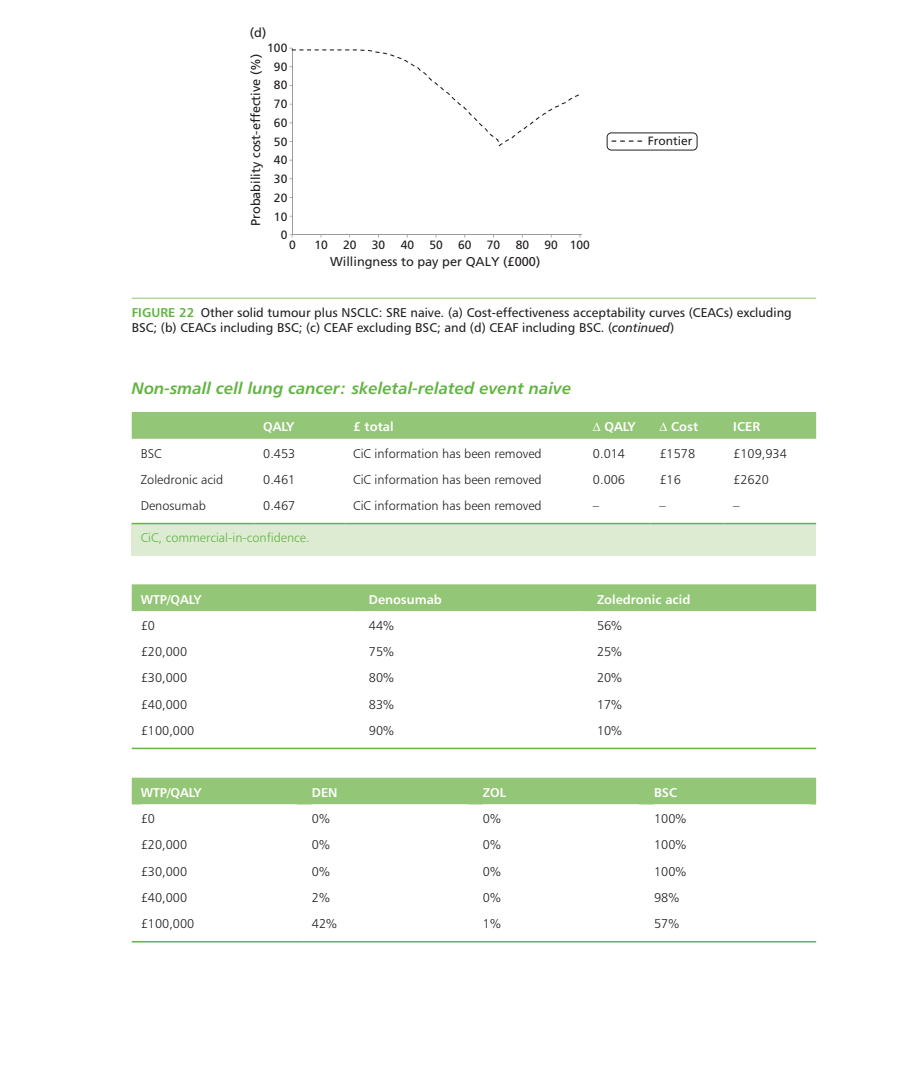
<style>
.page{position:relative;width:919px;height:1079px;background:#fff}
.page>*{position:absolute;margin:0;border:0;box-sizing:border-box;transform-origin:0 0}
._5_3_B_head__Heading{font:16.5px "Humanist 777 BT Bold Italic B";color:#63b445}
._7_2_Table_text__Tab{font:12.75px "Humanist 777 BT Light B";color:#231f20}
._8_1_Figure_legend{font:12.75px/15px "Humanist 777 BT Roman B";color:#231f20}
.t1{font:12.75px "Frutiger";color:#231f20}
._7_05_Table_head_gro{font:12.75px "Humanist 777 BT Bold B";color:#fff}
._7_5_Table__notes{font:12.75px "Humanist 777 BT Light B";color:#63b445}
._7_10_Table_head__Ta{font:12.75px "Humanist 777 BT Bold B";color:#fff}
.t2{font:12px "Frutiger";color:#231f20}
.s1{font-family:"Humanist 777 BT Bold B";color:#63b445}
.s2{font-family:"Humanist 777 BT Italic B"}
</style>
<div class="page">
<hr style="left:132px;top:297px;width:684px;height:2px;background:#b0d499">
<hr style="left:292px;top:48px;width:1px;height:187px;background:#989a9d">
<hr style="left:292px;top:234px;width:289px;height:1px;background:#989a9d">
<svg style="left:289px;top:48px;width:290px;height:98px"></svg>
<svg style="left:611px;top:140px;width:31px;height:2px"></svg>
<div style="left:606px;top:132px;width:91px;height:18px;border:1px solid #231f20;border-radius:4px"></div>
<div style="left:132px;top:412px;width:684px;height:27px;background:#93c676"></div>
<div style="left:132px;top:523px;width:684px;height:32px;background:#ddebd3"></div>
<hr style="left:132px;top:523px;width:122px;height:1px;background:#63b445">
<hr style="left:254px;top:523px;width:90px;height:1px;background:#63b445">
<hr style="left:344px;top:523px;width:240px;height:1px;background:#63b445">
<hr style="left:584px;top:523px;width:66px;height:1px;background:#63b445">
<hr style="left:650px;top:523px;width:74px;height:1px;background:#63b445">
<hr style="left:724px;top:523px;width:92px;height:1px;background:#63b445">
<div style="left:132px;top:584px;width:684px;height:27px;background:#93c676"></div>
<hr style="left:132px;top:747px;width:228px;height:2px;background:#63b445">
<hr style="left:360px;top:747px;width:228px;height:2px;background:#63b445">
<hr style="left:588px;top:747px;width:228px;height:2px;background:#63b445">
<div style="left:132px;top:777px;width:684px;height:27px;background:#93c676"></div>
<hr style="left:132px;top:940px;width:171px;height:2px;background:#63b445">
<hr style="left:303px;top:940px;width:171px;height:2px;background:#63b445">
<hr style="left:474px;top:940px;width:171px;height:2px;background:#63b445">
<hr style="left:645px;top:940px;width:171px;height:2px;background:#63b445">
<p class="t1" style="left:250px;top:25px;width:18px">(d)</p>
<p class="t2" style="left:267px;top:41px;width:22px">100</p>
<p class="t1" style="left:248px;top:226px;width:174px;rotate:-90deg">Probability cost-effective (%)</p>
<p class="t2" style="left:274px;top:59px;width:15px">90</p>
<p class="t2" style="left:274px;top:78px;width:15px">80</p>
<p class="t2" style="left:274px;top:97px;width:15px">70</p>
<p class="t2" style="left:274px;top:116px;width:15px">60</p>
<p class="t2" style="left:274px;top:134px;width:15px">50</p>
<p class="t2" style="left:274px;top:153px;width:15px">40</p>
<p class="t2" style="left:274px;top:172px;width:15px">30</p>
<p class="t2" style="left:274px;top:191px;width:15px">20</p>
<p class="t2" style="left:274px;top:209px;width:15px">10</p>
<p class="t2" style="left:280px;top:228px;width:8px">0</p>
<p class="t2" style="left:289px;top:238px;width:8px">0</p>
<p class="t2" style="left:314px;top:238px;width:15px">10</p>
<p class="t2" style="left:343px;top:238px;width:15px">20</p>
<p class="t2" style="left:372px;top:238px;width:15px">30</p>
<p class="t2" style="left:400px;top:238px;width:15px">40</p>
<p class="t2" style="left:429px;top:238px;width:15px">50</p>
<p class="t1" style="left:330px;top:254px;width:212px">Willingness to pay per QALY (£000)</p>
<p class="t2" style="left:458px;top:238px;width:15px">60</p>
<p class="t2" style="left:487px;top:238px;width:15px">70</p>
<p class="t2" style="left:515px;top:238px;width:15px">80</p>
<p class="t2" style="left:544px;top:238px;width:47px">90 100</p>
<p class="t2" style="left:647px;top:134px;width:46px">Frontier</p>
<p class="_8_1_Figure_legend" style="left:132px;top:305px;width:661px"><span class="s1">FIGURE 22</span> Other solid tumour plus NSCLC: SRE naive. (a) Cost-effectiveness acceptability curves (CEACs) excluding<br>BSC; (b) CEACs including BSC; (c) CEAF excluding BSC; and (d) CEAF including BSC. (<span class="s2">continued</span>)</p>
<p class="_5_3_B_head__Heading" style="left:132px;top:377px;width:441px">Non-small cell lung cancer: skeletal-related event naive</p>
<p class="_7_10_Table_head__Ta" style="left:263px;top:419px;width:32px">QALY</p>
<p class="_7_10_Table_head__Ta" style="left:353px;top:419px;width:42px">£ total</p>
<p class="_7_10_Table_head__Ta" style="left:593px;top:419px;width:44px">∆ QALY</p>
<p class="_7_10_Table_head__Ta" style="left:659px;top:419px;width:40px">∆ Cost</p>
<p class="_7_10_Table_head__Ta" style="left:733px;top:419px;width:28px">ICER</p>
<p class="_7_2_Table_text__Tab" style="left:141px;top:445px;width:22px">BSC</p>
<p class="_7_2_Table_text__Tab" style="left:263px;top:445px;width:34px">0.453</p>
<p class="_7_2_Table_text__Tab" style="left:353px;top:445px;width:190px">CiC information has been removed</p>
<p class="_7_2_Table_text__Tab" style="left:593px;top:445px;width:34px">0.014</p>
<p class="_7_2_Table_text__Tab" style="left:659px;top:445px;width:37px">£1578</p>
<p class="_7_2_Table_text__Tab" style="left:733px;top:445px;width:55px">£109,934</p>
<p class="_7_2_Table_text__Tab" style="left:141px;top:471px;width:84px">Zoledronic acid</p>
<p class="_7_2_Table_text__Tab" style="left:263px;top:471px;width:34px">0.461</p>
<p class="_7_2_Table_text__Tab" style="left:353px;top:471px;width:190px">CiC information has been removed</p>
<p class="_7_2_Table_text__Tab" style="left:593px;top:471px;width:34px">0.006</p>
<p class="_7_2_Table_text__Tab" style="left:659px;top:471px;width:23px">£16</p>
<p class="_7_2_Table_text__Tab" style="left:733px;top:471px;width:37px">£2620</p>
<p class="_7_2_Table_text__Tab" style="left:141px;top:497px;width:67px">Denosumab</p>
<p class="_7_2_Table_text__Tab" style="left:263px;top:497px;width:34px">0.467</p>
<p class="_7_2_Table_text__Tab" style="left:353px;top:497px;width:190px">CiC information has been removed</p>
<p class="_7_2_Table_text__Tab" style="left:593px;top:497px;width:8px">–</p>
<p class="_7_2_Table_text__Tab" style="left:659px;top:497px;width:8px">–</p>
<p class="_7_2_Table_text__Tab" style="left:733px;top:497px;width:8px">–</p>
<p class="_7_5_Table__notes" style="left:141px;top:530px;width:170px">CiC, commercial-in-confidence.</p>
<p class="_7_05_Table_head_gro" style="left:141px;top:591px;width:62px">WTP/QALY</p>
<p class="_7_05_Table_head_gro" style="left:369px;top:591px;width:75px">Denosumab</p>
<p class="_7_05_Table_head_gro" style="left:597px;top:591px;width:95px">Zoledronic acid</p>
<p class="_7_2_Table_text__Tab" style="left:141px;top:617px;width:16px">£0</p>
<p class="_7_2_Table_text__Tab" style="left:369px;top:617px;width:26px">44%</p>
<p class="_7_2_Table_text__Tab" style="left:597px;top:617px;width:26px">56%</p>
<p class="_7_2_Table_text__Tab" style="left:141px;top:643px;width:48px">£20,000</p>
<p class="_7_2_Table_text__Tab" style="left:369px;top:643px;width:26px">75%</p>
<p class="_7_2_Table_text__Tab" style="left:597px;top:643px;width:26px">25%</p>
<p class="_7_2_Table_text__Tab" style="left:141px;top:670px;width:48px">£30,000</p>
<p class="_7_2_Table_text__Tab" style="left:369px;top:670px;width:26px">80%</p>
<p class="_7_2_Table_text__Tab" style="left:597px;top:670px;width:26px">20%</p>
<p class="_7_2_Table_text__Tab" style="left:141px;top:696px;width:48px">£40,000</p>
<p class="_7_2_Table_text__Tab" style="left:369px;top:696px;width:26px">83%</p>
<p class="_7_2_Table_text__Tab" style="left:597px;top:696px;width:26px">17%</p>
<p class="_7_2_Table_text__Tab" style="left:141px;top:722px;width:55px">£100,000</p>
<p class="_7_2_Table_text__Tab" style="left:369px;top:722px;width:26px">90%</p>
<p class="_7_2_Table_text__Tab" style="left:597px;top:722px;width:26px">10%</p>
<p class="_7_05_Table_head_gro" style="left:141px;top:784px;width:62px">WTP/QALY</p>
<p class="_7_05_Table_head_gro" style="left:312px;top:784px;width:27px">DEN</p>
<p class="_7_05_Table_head_gro" style="left:483px;top:784px;width:25px">ZOL</p>
<p class="_7_05_Table_head_gro" style="left:654px;top:784px;width:25px">BSC</p>
<p class="_7_2_Table_text__Tab" style="left:141px;top:810px;width:16px">£0</p>
<p class="_7_2_Table_text__Tab" style="left:312px;top:810px;width:19px">0%</p>
<p class="_7_2_Table_text__Tab" style="left:483px;top:810px;width:19px">0%</p>
<p class="_7_2_Table_text__Tab" style="left:654px;top:810px;width:34px">100%</p>
<p class="_7_2_Table_text__Tab" style="left:141px;top:837px;width:48px">£20,000</p>
<p class="_7_2_Table_text__Tab" style="left:312px;top:837px;width:19px">0%</p>
<p class="_7_2_Table_text__Tab" style="left:483px;top:837px;width:19px">0%</p>
<p class="_7_2_Table_text__Tab" style="left:654px;top:837px;width:34px">100%</p>
<p class="_7_2_Table_text__Tab" style="left:141px;top:863px;width:48px">£30,000</p>
<p class="_7_2_Table_text__Tab" style="left:312px;top:863px;width:19px">0%</p>
<p class="_7_2_Table_text__Tab" style="left:483px;top:863px;width:19px">0%</p>
<p class="_7_2_Table_text__Tab" style="left:654px;top:863px;width:34px">100%</p>
<p class="_7_2_Table_text__Tab" style="left:141px;top:889px;width:48px">£40,000</p>
<p class="_7_2_Table_text__Tab" style="left:312px;top:889px;width:19px">2%</p>
<p class="_7_2_Table_text__Tab" style="left:483px;top:889px;width:19px">0%</p>
<p class="_7_2_Table_text__Tab" style="left:654px;top:889px;width:26px">98%</p>
<p class="_7_2_Table_text__Tab" style="left:141px;top:915px;width:55px">£100,000</p>
<p class="_7_2_Table_text__Tab" style="left:312px;top:915px;width:26px">42%</p>
<p class="_7_2_Table_text__Tab" style="left:483px;top:915px;width:19px">1%</p>
<p class="_7_2_Table_text__Tab" style="left:654px;top:915px;width:26px">57%</p>
</div>
